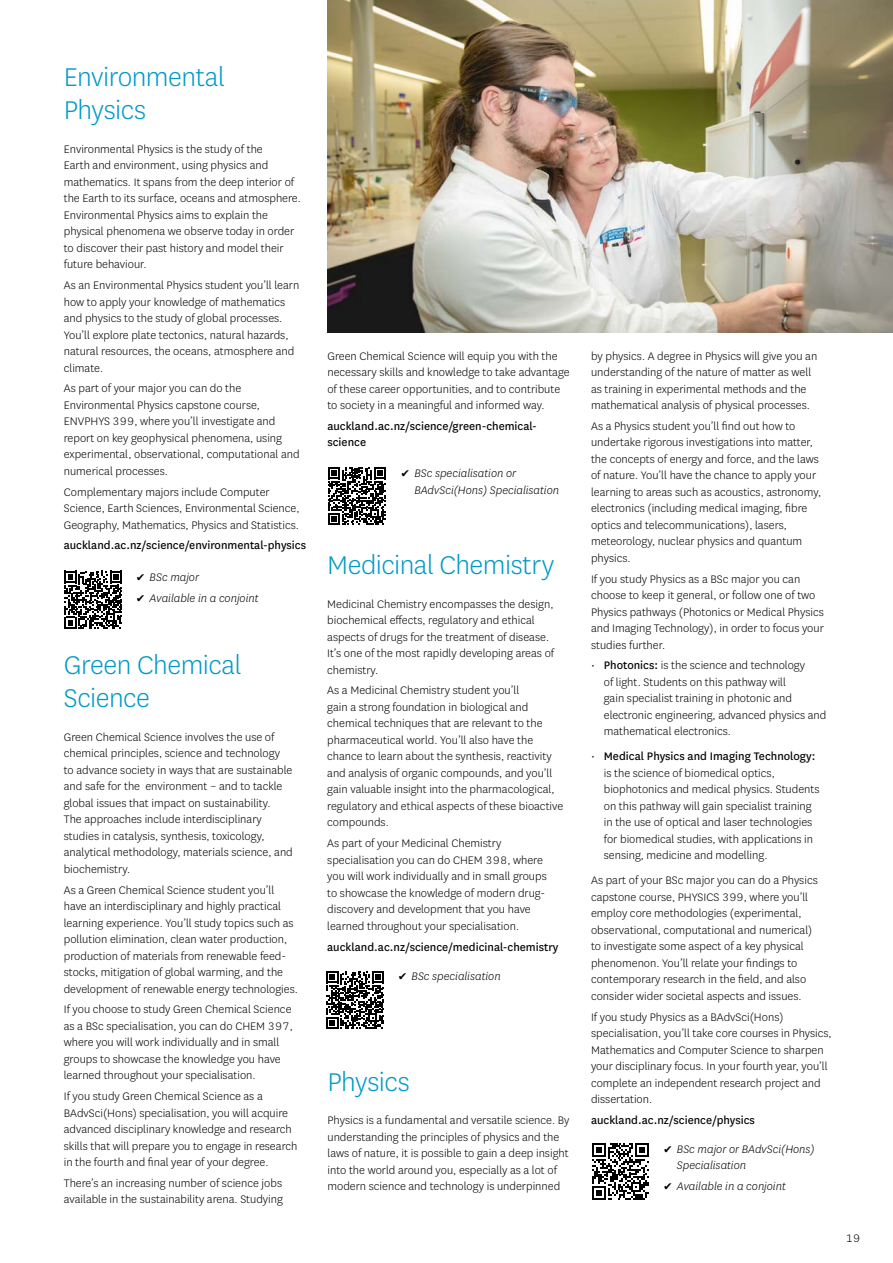
<style>
.page{position:relative;width:893px;height:1263px;background:#fff}
.page>*{position:absolute;margin:0;border:0;box-sizing:border-box;transform-origin:0 0}
.t1{font:300 30px/33px "National";letter-spacing:-.015em;color:#009ac7}
.t2{font:300 12.75px/16.5px "National";color:#000}
.t3{font:12.75px/16.5px "National";color:#000}
.t4{font:italic 300 12.75px/16.5px "National";color:#000}
.s1{font-family:"Menlo";font-weight:400;font-style:normal}
.s2{font-weight:400}
</style>
<div class="page">
<img style="left:327px;top:0;width:566px;height:333px">
<svg style="left:64px;top:571px;width:58px;height:58px"></svg>
<svg style="left:328px;top:467px;width:58px;height:58px"></svg>
<svg style="left:326px;top:971px;width:58px;height:58px"></svg>
<svg style="left:592px;top:1143px;width:57px;height:57px"></svg>
<h1 class="t1" style="left:64px;top:60px;width:162px">Environmental<br>Physics</h1>
<p class="t2" style="left:64px;top:140px;width:239px">Environmental Physics is the study of the<br>Earth and environment, using physics and mathematics. It spans from the deep interior of the Earth to its surface, oceans and atmosphere.<br>Environmental Physics aims to explain the physical phenomena we observe today in order to discover their past history and model their future behaviour.</p>
<p class="t2" style="left:64px;top:276px;width:237px">As an Environmental Physics student you’ll learn how to apply your knowledge of mathematics and physics to the study of global processes.<br>You’ll explore plate tectonics, natural hazards, natural resources, the oceans, atmosphere and climate.</p>
<p class="t2" style="left:64px;top:380px;width:237px">As part of your major you can do the Environmental Physics capstone course, ENVPHYS 399, where you’ll investigate and report on key geophysical phenomena, using experimental, observational, computational and numerical processes.</p>
<p class="t2" style="left:64px;top:483px;width:237px">Complementary majors include Computer<br>Science, Earth Sciences, Environmental Science,<br>Geography, Mathematics, Physics and Statistics.</p>
<p class="t3" style="left:64px;top:536px;width:244px">auckland.ac.nz/science/environmental-physics</p>
<p class="t4" style="left:137px;top:568px;width:64px"><span class="s1">✔</span> BSc major</p>
<p class="t4" style="left:137px;top:589px;width:123px"><span class="s1">✔</span> Available in a conjoint</p>
<h1 class="t1" style="left:64px;top:648px;width:179px">Green Chemical<br>Science</h1>
<p class="t2" style="left:64px;top:728px;width:231px">Green Chemical Science involves the use of chemical principles, science and technology to advance society in ways that are sustainable and safe for the environment – and to tackle global issues that impact on sustainability.<br>The approaches include interdisciplinary studies in catalysis, synthesis, toxicology, analytical methodology, materials science, and biochemistry.</p>
<p class="t2" style="left:64px;top:881px;width:236px">As a Green Chemical Science student you’ll have an interdisciplinary and highly practical learning experience. You’ll study topics such as pollution elimination, clean water production, production of materials from renewable feed&shy;stocks, mitigation of global warming, and the development of renewable energy technologies.</p>
<p class="t2" style="left:64px;top:1001px;width:231px">If you choose to study Green Chemical Science as a BSc specialisation, you can do CHEM 397, where you will work individually and in small groups to showcase the knowledge you have learned throughout your specialisation.</p>
<p class="t2" style="left:64px;top:1087px;width:235px">If you study Green Chemical Science as a BAdvSci(Hons) specialisation, you will acquire advanced disciplinary knowledge and research skills that will prepare you to engage in research in the fourth and final year of your degree.</p>
<p class="t2" style="left:64px;top:1174px;width:221px">There’s an increasing number of science jobs available in the sustainability arena. Studying</p>
<p class="t2" style="left:327px;top:347px;width:244px">Green Chemical Science will equip you with the necessary skills and knowledge to take advantage of these career opportunities, and to contribute to society in a meaningful and informed way.</p>
<p class="t3" style="left:327px;top:417px;width:211px">auckland.ac.nz/science/green-chemical&shy;science</p>
<p class="t4" style="left:414px;top:465px;width:146px;text-indent:-13px"><span class="s1">✔</span> BSc specialisation or<br>BAdvSci(Hons) Specialisation</p>
<h1 class="t1" style="left:327px;top:548px;width:228px">Medicinal Chemistry</h1>
<p class="t2" style="left:327px;top:595px;width:228px">Medicinal Chemistry encompasses the design, biochemical effects, regulatory and ethical aspects of drugs for the treatment of disease.<br>It’s one of the most rapidly developing areas of chemistry.</p>
<p class="t2" style="left:327px;top:682px;width:238px">As a Medicinal Chemistry student you’ll<br>gain a strong foundation in biological and chemical techniques that are relevant to the pharmaceutical world. You’ll also have the chance to learn about the synthesis, reactivity and analysis of organic compounds, and you’ll gain valuable insight into the pharmacological, regulatory and ethical aspects of these bioactive compounds.</p>
<p class="t2" style="left:327px;top:835px;width:221px">As part of your Medicinal Chemistry specialisation you can do CHEM 398, where you will work individually and in small groups to showcase the knowledge of modern drug&shy;discovery and development that you have learned throughout your specialisation.</p>
<p class="t3" style="left:327px;top:938px;width:233px">auckland.ac.nz/science/medicinal-chemistry</p>
<p class="t4" style="left:399px;top:967px;width:103px"><span class="s1">✔</span> BSc specialisation</p>
<h1 class="t1" style="left:327px;top:1064px;width:84px">Physics</h1>
<p class="t2" style="left:327px;top:1111px;width:244px">Physics is a fundamental and versatile science. By understanding the principles of physics and the laws of nature, it is possible to gain a deep insight into the world around you, especially as a lot of modern science and technology is underpinned</p>
<p class="t2" style="left:591px;top:347px;width:228px">by physics. A degree in Physics will give you an understanding of the nature of matter as well as training in experimental methods and the mathematical analysis of physical processes.</p>
<p class="t2" style="left:591px;top:417px;width:232px">As a Physics student you’ll find out how to undertake rigorous investigations into matter, the concepts of energy and force, and the laws of nature. You’ll have the chance to apply your learning to areas such as acoustics, astronomy, electronics (including medical imaging, fibre optics and telecommunications), lasers, meteorology, nuclear physics and quantum physics.</p>
<p class="t2" style="left:591px;top:570px;width:234px">If you study Physics as a BSc major you can choose to keep it general, or follow one of two Physics pathways (Photonics or Medical Physics and Imaging Technology), in order to focus your studies further.</p>
<p class="t2" style="left:604px;top:657px;width:224px;text-indent:-13px">• <span class="s2">Photonics:</span> is the science and technology<br>of light. Students on this pathway will<br>gain specialist training in photonic and electronic engineering, advanced physics and mathematical electronics.</p>
<p class="t2" style="left:604px;top:748px;width:217px;text-indent:-13px">• <span class="s2">Medical Physics and Imaging Technology: </span>is the science of biomedical optics, biophotonics and medical physics. Students on this pathway will gain specialist training in the use of optical and laser technologies for biomedical studies, with applications in sensing, medicine and modelling.</p>
<p class="t2" style="left:591px;top:872px;width:228px">As part of your BSc major you can do a Physics capstone course, PHYSICS 399, where you’ll employ core methodologies (experimental, observational, computational and numerical) to investigate some aspect of a key physical phenomenon. You’ll relate your findings to contemporary research in the field, and also consider wider societal aspects and issues.</p>
<p class="t2" style="left:591px;top:1008px;width:242px">If you study Physics as a BAdvSci(Hons) specialisation, you’ll take core courses in Physics, Mathematics and Computer Science to sharpen your disciplinary focus. In your fourth year, you’ll complete an independent research project and dissertation.</p>
<p class="t3" style="left:591px;top:1111px;width:165px">auckland.ac.nz/science/physics</p>
<p class="t4" style="left:677px;top:1140px;width:139px;text-indent:-13px"><span class="s1">✔</span> BSc major or BAdvSci(Hons)<br>Specialisation</p>
<p class="t4" style="left:664px;top:1177px;width:123px"><span class="s1">✔</span> Available in a conjoint</p>
<p class="t2" style="left:846px;top:1230px;width:16px">19</p>
</div>
